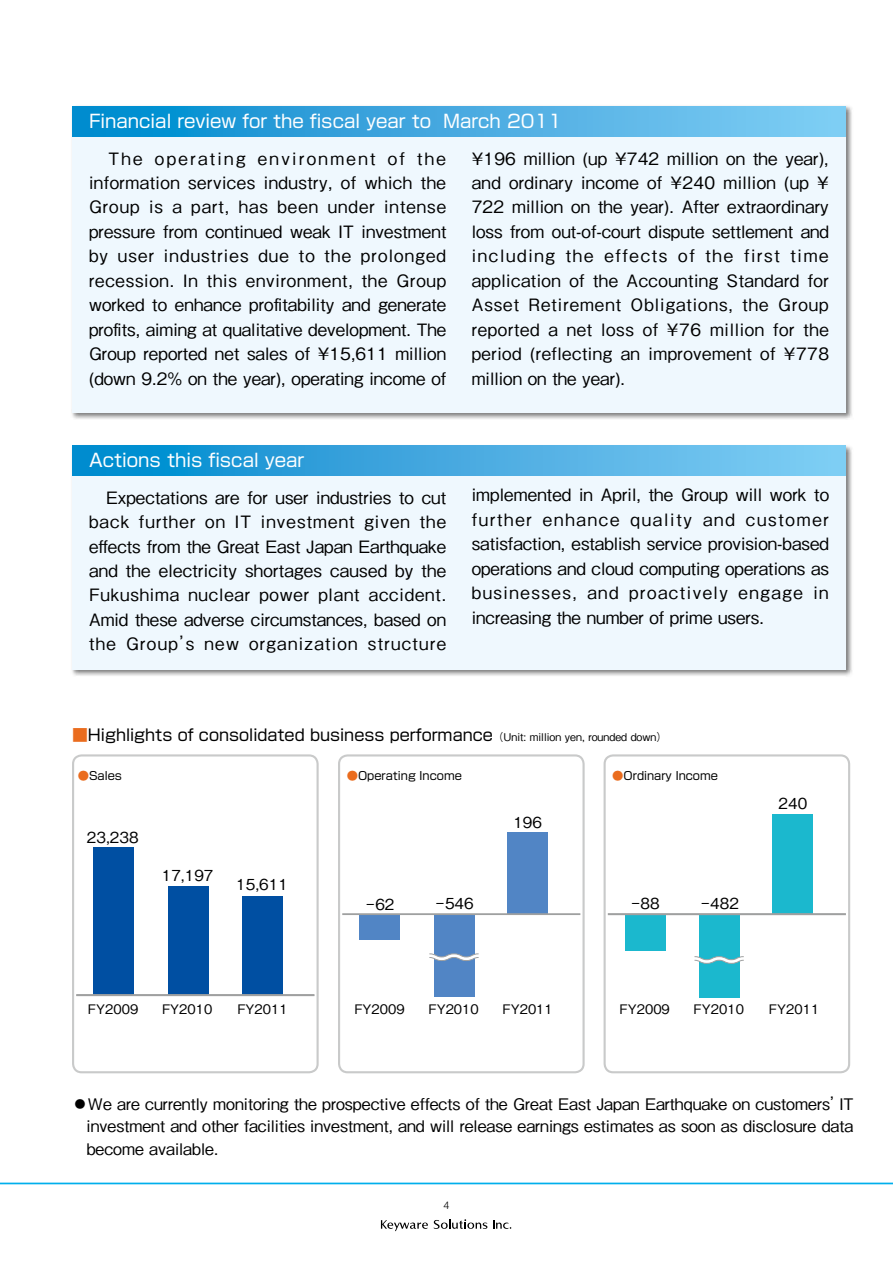
<style>
.page{position:relative;width:893px;height:1263px;background:#fff}
.page>*{position:absolute;margin:0;border:0;box-sizing:border-box;transform-origin:0 0}
.t1{font:18px "Shin Go Pro";color:#fff}
.t2{font:500 16.95px/24.5px "Gothic BBB Pro";letter-spacing:.02em;color:#000;text-align:justify}
.t3{font:500 15.9px/22.4px "Gothic BBB Pro";color:#000;text-align:justify}
.t4{font:15.9px "Shin Go Pro";color:#000}
.t5{font:15.15px "Gothic BBB Pro Medium 90 pv RKSJ H";color:#000}
.t6{font:15.15px "Gothic BBB Pro Medium 90 pv RKSJ H";color:#000;scale:.65 1}
.t7{font:13.2px "Gothic BBB Pro Medium 90 pv RKSJ H";color:#000}
.t8{font:11.4px "Shin Go Pro";color:#000}
.t9{font:300 10.65px "Helvetica";color:#000}
.s1{color:#ea6c1e}
.s2{font-family:"Gothic BBB Pro";font-weight:500;font-size:10.65px}
</style>
<div class="page">
<hr style="left:0;top:1182px;width:893px;height:2px;background:#00afec">
<svg style="left:381px;top:1220px;width:47px;height:11px"></svg>
<svg style="left:434px;top:1219px;width:77px;height:10px"></svg>
<div style="left:70px;top:105px;width:783px;height:315px;background:#000;opacity:.5"></div>
<div style="left:72px;top:106px;width:774px;height:306px;background:#eff8fe"></div>
<div style="left:70px;top:444px;width:783px;height:234px;background:#000;opacity:.5"></div>
<div style="left:72px;top:445px;width:774px;height:225px;background:#eff8fe"></div>
<svg style="left:72px;top:106px;width:774px;height:30px;background:#42aae0"></svg>
<svg style="left:72px;top:445px;width:774px;height:30px;background:#42aae0"></svg>
<div style="left:72px;top:754px;width:247px;height:319px;border:2px solid #c9caca;border-radius:9px"></div>
<div style="left:604px;top:754px;width:246px;height:319px;border:2px solid #c9caca;border-radius:9px"></div>
<div style="left:338px;top:754px;width:247px;height:319px;border:2px solid #c9caca;border-radius:9px"></div>
<div style="left:508px;top:832px;width:40px;height:82px;background:#5185c5"></div>
<div style="left:360px;top:914px;width:40px;height:26px;background:#5185c5"></div>
<div style="left:434px;top:914px;width:40px;height:82px;background:#5185c5"></div>
<hr style="left:342px;top:913px;width:238px;height:2px;background:#9fa0a0">
<svg style="left:429px;top:953px;width:50px;height:8px"></svg>
<div style="left:242px;top:896px;width:41px;height:99px;background:#004fa2"></div>
<div style="left:168px;top:886px;width:40px;height:109px;background:#004fa2"></div>
<div style="left:93px;top:847px;width:40px;height:148px;background:#004fa2"></div>
<hr style="left:76px;top:994px;width:238px;height:2px;background:#9fa0a0">
<div style="left:773px;top:814px;width:40px;height:100px;background:#1bb8ce"></div>
<div style="left:699px;top:914px;width:41px;height:84px;background:#1bb8ce"></div>
<div style="left:625px;top:914px;width:40px;height:37px;background:#1bb8ce"></div>
<hr style="left:608px;top:913px;width:238px;height:2px;background:#9fa0a0">
<svg style="left:694px;top:956px;width:50px;height:8px"></svg>
<p class="t1" style="left:89px;top:106px;width:474px">Financial review for the fiscal year to March 2011</p>
<p class="t2" style="left:89px;top:144px;width:359px">　The operating environment of the information services industry, of which the Group is a part, has been under intense pressure from continued weak IT investment by user industries due to the prolonged recession. In this environment, the Group worked to enhance profitability and generate profits, aiming at qualitative development. The Group reported net sales of ￥15,611 million (down 9.2% on the year), operating income of</p>
<p class="t2" style="left:469px;top:144px;width:364px;text-align:left">￥196 million (up ￥742 million on the year), and ordinary income of ￥240 million (up ￥722 million on the year). After extraordinary loss from out-of-court dispute settlement and including the effects of the first time application of the Accounting Standard for Asset Retirement Obligations, the Group reported a net loss of ￥76 million for the period (reflecting an improvement of ￥778 million on the year).</p>
<p class="t1" style="left:89px;top:446px;width:217px">Actions this fiscal year</p>
<p class="t2" style="left:89px;top:483px;width:359px">　Expectations are for user industries to cut back further on IT investment given the effects from the Great East Japan Earthquake and the electricity shortages caused by the Fukushima nuclear power plant accident.<br>Amid these adverse circumstances, based on the Group’s new organization structure</p>
<p class="t2" style="left:472px;top:481px;width:359px">implemented in April, the Group will work to further enhance quality and customer satisfaction, establish service provision-based operations and cloud computing operations as businesses, and proactively engage in increasing the number of prime users.</p>
<p class="t4" style="left:72px;top:722px;width:597px"><span class="s1">■</span>Highlights of consolidated business performance<span class="s2">（Unit: million yen, rounded down）</span></p>
<p class="t8" style="left:78px;top:766px;width:46px"><span class="s1">●</span>Sales</p>
<p class="t8" style="left:347px;top:766px;width:117px"><span class="s1">●</span>Operating Income</p>
<p class="t8" style="left:612px;top:766px;width:107px"><span class="s1">●</span>Ordinary Income</p>
<p class="t5" style="left:87px;top:825px;width:53px">23,238</p>
<p class="t5" style="left:162px;top:863px;width:53px">17,197</p>
<p class="t5" style="left:236px;top:872px;width:53px">15,611</p>
<p class="t6" style="left:366px;top:892px;width:46px">－62</p>
<p class="t6" style="left:435px;top:891px;width:61px">－546</p>
<p class="t5" style="left:513px;top:810px;width:30px">196</p>
<p class="t6" style="left:631px;top:891px;width:46px">－88</p>
<p class="t6" style="left:700px;top:891px;width:61px">－482</p>
<p class="t5" style="left:779px;top:791px;width:30px">240</p>
<p class="t7" style="left:88px;top:998px;width:52px">FY2009</p>
<p class="t7" style="left:162px;top:998px;width:52px">FY2010</p>
<p class="t7" style="left:237px;top:998px;width:52px">FY2011</p>
<p class="t7" style="left:354px;top:998px;width:52px">FY2009</p>
<p class="t7" style="left:428px;top:998px;width:52px">FY2010</p>
<p class="t7" style="left:502px;top:998px;width:52px">FY2011</p>
<p class="t7" style="left:619px;top:998px;width:52px">FY2009</p>
<p class="t7" style="left:694px;top:998px;width:52px">FY2010</p>
<p class="t7" style="left:769px;top:998px;width:52px">FY2011</p>
<p class="t3" style="left:87px;top:1091px;width:768px;text-indent:-15px">◦We are currently monitoring the prospective effects of the Great East Japan Earthquake on customers’IT investment and other facilities investment, and will release earnings estimates as soon as disclosure data become available.</p>
<p class="t9" style="left:444px;top:1198px;width:7px">4</p>
</div>
